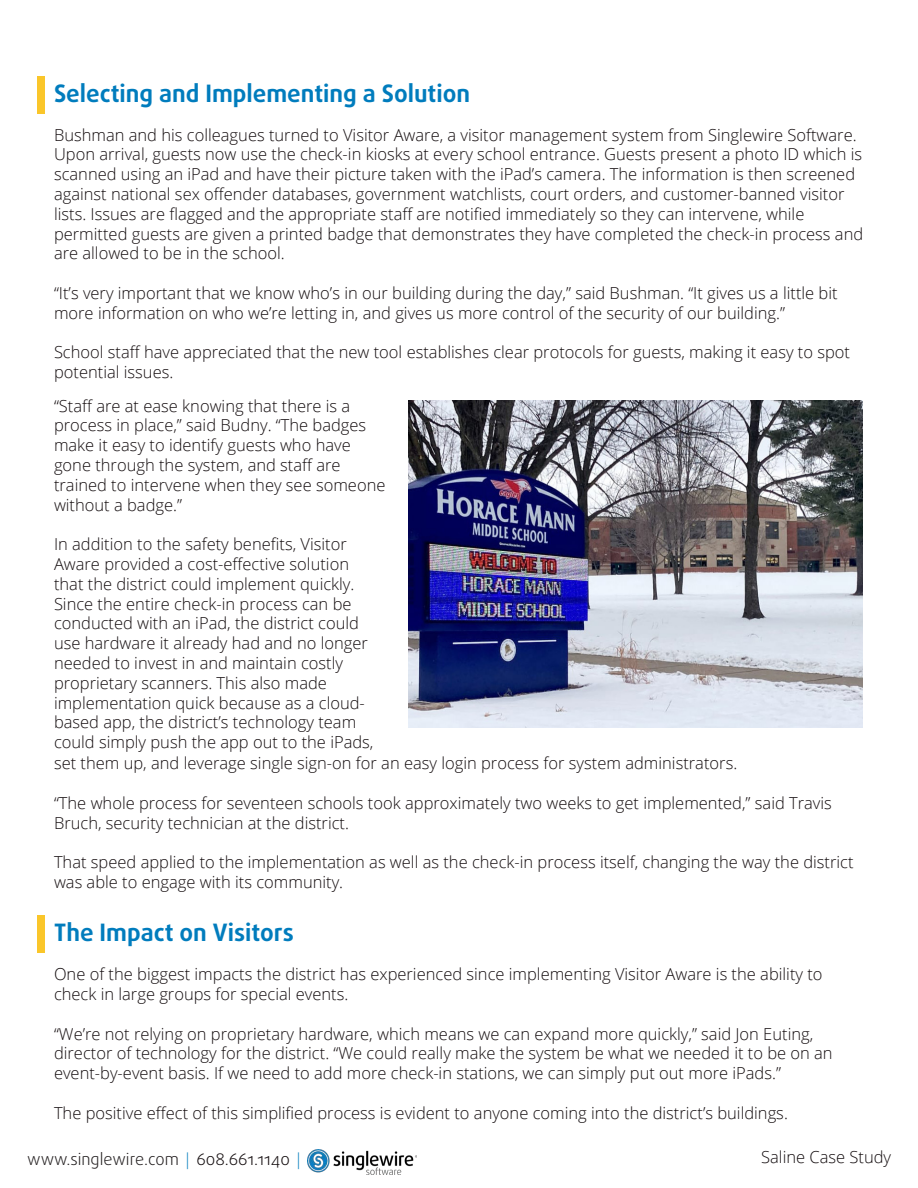
<style>
.page{position:relative;width:918px;height:1188px;background:#fff}
.page>*{position:absolute;margin:0;border:0;box-sizing:border-box;transform-origin:0 0}
.t1{font:700 24px "Daxline Pro";color:#007cbd}
.t2{font:300 16.5px/19.8px "Open Sans";color:#130c0e}
.t3{font:300 16.5px "Daxline Pro";color:#231f20}
.s1{font-family:"Open Sans";color:#007cbd}
.s2{color:#130c0e}
</style>
<div class="page">
<img style="left:307px;top:1150px;width:109px;height:25px">
<img style="left:409px;top:400px;width:453px;height:328px">
<div style="left:37px;top:76px;width:7px;height:38px;background:#fac62a"></div>
<div style="left:37px;top:915px;width:7px;height:38px;background:#fac62a"></div>
<p class="t1" style="left:54px;top:79px;width:418px">Selecting and Implementing a Solution</p>
<p class="t2" style="left:54px;top:124px;width:811px">Bushman and his colleagues turned to Visitor Aware, a visitor management system from Singlewire Software.<br>Upon arrival, guests now use the check-in kiosks at every school entrance. Guests present a photo ID which is scanned using an iPad and have their picture taken with the iPad’s camera. The information is then screened against national sex offender databases, government watchlists, court orders, and customer-banned visitor lists. Issues are flagged and the appropriate staff are notified immediately so they can intervene, while permitted guests are given a printed badge that demonstrates they have completed the check-in process and are allowed to be in the school.</p>
<p class="t2" style="left:54px;top:283px;width:785px">“It’s very important that we know who’s in our building during the day,” said Bushman. “It gives us a little bit more information on who we’re letting in, and gives us more control of the security of our building.”</p>
<p class="t2" style="left:54px;top:342px;width:798px">School staff have appreciated that the new tool establishes clear protocols for guests, making it easy to spot potential issues.</p>
<p class="t2" style="left:54px;top:395px;width:333px">“Staff are at ease knowing that there is a process in place,” said Budny. “The badges make it easy to identify guests who have gone through the system, and staff are trained to intervene when they see someone without a badge.”</p>
<p class="t2" style="left:54px;top:534px;width:685px">In addition to the safety benefits, Visitor<br>Aware provided a cost-effective solution<br>that the district could implement quickly.<br>Since the entire check-in process can be<br>conducted with an iPad, the district could<br>use hardware it already had and no longer<br>needed to invest in and maintain costly<br>proprietary scanners. This also made<br>implementation quick because as a cloud-<br>based app, the district’s technology team<br>could simply push the app out to the iPads,<br>set them up, and leverage single sign-on for an easy login process for system administrators.</p>
<p class="t2" style="left:54px;top:792px;width:779px">“The whole process for seventeen schools took approximately two weeks to get implemented,” said Travis<br>Bruch, security technician at the district.</p>
<p class="t2" style="left:54px;top:852px;width:801px">That speed applied to the implementation as well as the check-in process itself, changing the way the district was able to engage with its community.</p>
<p class="t1" style="left:54px;top:918px;width:241px">The Impact on Visitors</p>
<p class="t2" style="left:54px;top:964px;width:770px">One of the biggest impacts the district has experienced since implementing Visitor Aware is the ability to check in large groups for special events.</p>
<p class="t2" style="left:54px;top:1023px;width:780px">“We’re not relying on proprietary hardware, which means we can expand more quickly,” said Jon Euting, director of technology for the district. “We could really make the system be what we needed it to be on an event-by-event basis. If we need to add more check-in stations, we can simply put out more iPads.”</p>
<p class="t2" style="left:54px;top:1102px;width:735px">The positive effect of this simplified process is evident to anyone coming into the district’s buildings.</p>
<p class="t3" style="left:27px;top:1149px;width:277px">www.singlewire.com <span class="s1">|</span> <span class="s2">608.661.1140</span> <span class="s1">|</span></p>
<p class="t2" style="left:761px;top:1147px;width:131px">Saline Case Study</p>
</div>
